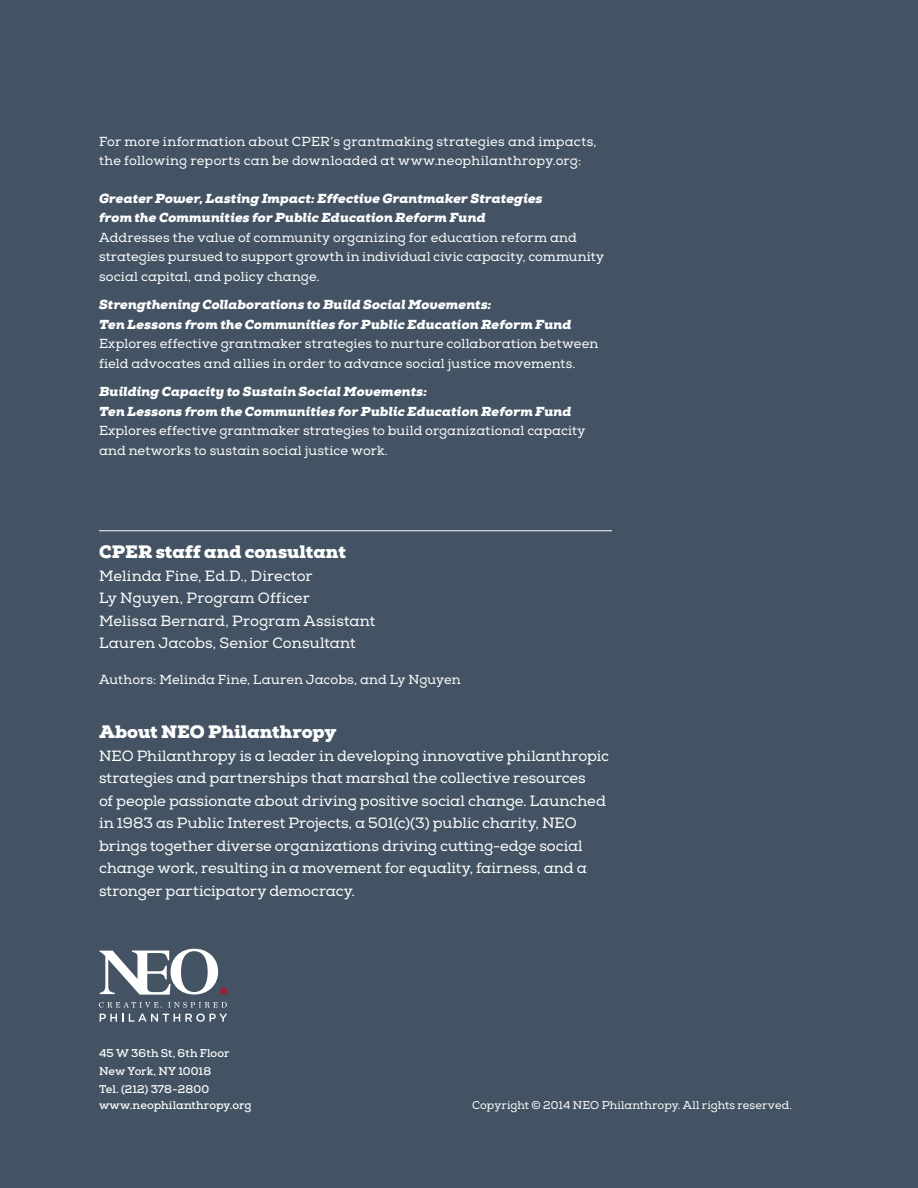
<style>
.page{position:relative;width:918px;height:1188px;background:#435363}
.page>*{position:absolute;margin:0;border:0;box-sizing:border-box;transform-origin:0 0}
.t1{font:900 18px "Nexa Slab";color:#fff}
.t2{font:14.85px/22.5px "Nexa Slab";color:#fff}
.t3{font:13.05px/19.5px "Nexa Slab";letter-spacing:.01em;color:#fff}
.t4{font:italic 900 13.05px/19.5px "Nexa Slab";letter-spacing:.01em;color:#fff}
.t5{font:700 11.25px/18px "Nexa Slab";letter-spacing:.005em;color:#fff}
.t6{font:11.25px "Nexa Slab";letter-spacing:.005em;color:#fff}
</style>
<div class="page">
<hr style="left:99px;top:530px;width:513px;height:1px;background:#fff">
<svg style="left:99px;top:1002px;width:63px;height:6px"></svg>
<svg style="left:168px;top:1002px;width:59px;height:6px"></svg>
<svg style="left:100px;top:1014px;width:127px;height:8px"></svg>
<div style="left:220px;top:988px;width:7px;height:7px;background:#9e1c30;border-radius:50%"></div>
<svg style="left:100px;top:949px;width:118px;height:46px"></svg>
<p class="t3" style="left:99px;top:132px;width:499px">For more information about CPER’s grantmaking strategies and impacts, the following reports can be downloaded at www.neophilanthropy.org:</p>
<p class="t4" style="left:99px;top:188px;width:445px">Greater Power, Lasting Impact: Effective Grantmaker Strategies from the Communities for Public Education Reform Fund</p>
<p class="t3" style="left:99px;top:228px;width:507px">Addresses the value of community organizing for education reform and strategies pursued to support growth in individual civic capacity, community social capital, and policy change.</p>
<p class="t4" style="left:99px;top:295px;width:474px">Strengthening Collaborations to Build Social Movements:<br>Ten Lessons from the Communities for Public Education Reform Fund</p>
<p class="t3" style="left:99px;top:334px;width:501px">Explores effective grantmaker strategies to nurture collaboration between field advocates and allies in order to advance social justice movements.</p>
<p class="t4" style="left:99px;top:382px;width:474px">Building Capacity to Sustain Social Movements:<br>Ten Lessons from the Communities for Public Education Reform Fund</p>
<p class="t3" style="left:99px;top:421px;width:488px">Explores effective grantmaker strategies to build organizational capacity and networks to sustain social justice work.</p>
<h1 class="t1" style="left:99px;top:540px;width:248px">CPER staff and consultant</h1>
<p class="t2" style="left:99px;top:565px;width:278px">Melinda Fine, Ed.D., Director<br>Ly Nguyen, Program Officer<br>Melissa Bernard, Program Assistant<br>Lauren Jacobs, Senior Consultant</p>
<p class="t3" style="left:99px;top:670px;width:363px">Authors: Melinda Fine, Lauren Jacobs, and Ly Nguyen</p>
<h1 class="t1" style="left:99px;top:720px;width:239px">About NEO Philanthropy</h1>
<p class="t2" style="left:99px;top:745px;width:511px">NEO Philanthropy is a leader in developing innovative philanthropic strategies and partnerships that marshal the collective resources<br>of people passionate about driving positive social change. Launched in 1983 as Public Interest Projects, a 501(c)(3) public charity, NEO brings together diverse organizations driving cutting-edge social change work, resulting in a movement for equality, fairness, and a stronger participatory democracy.</p>
<p class="t5" style="left:99px;top:1044px;width:132px">45 W 36th St, 6th Floor<br>New York, NY 10018<br>Tel. (212) 378-2800</p>
<p class="t5" style="left:99px;top:1097px;width:154px">www.neophilanthropy.org</p>
<p class="t6" style="left:472px;top:1099px;width:321px">Copyright © 2014 NEO Philanthropy. All rights reserved.</p>
</div>
